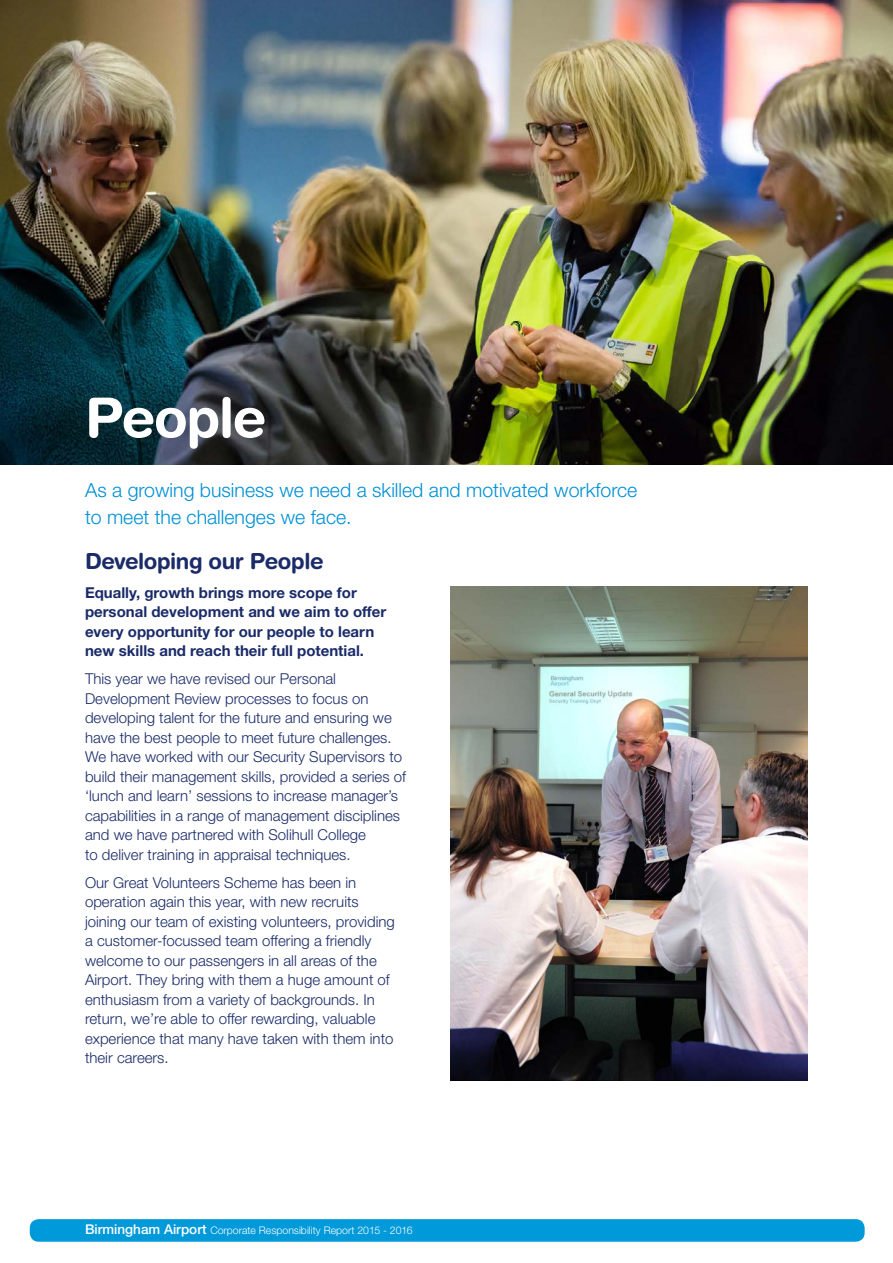
<style>
.page{position:relative;width:893px;height:1263px;background:#fff}
.page>*{position:absolute;margin:0;border:0;box-sizing:border-box;transform-origin:0 0}
.t1{font:700 55.2px "Helvetica Rounded LT Std";letter-spacing:-.025em;color:#fff}
.t2{font:700 22.2px "Helvetica Rounded LT Std";letter-spacing:-.02em;color:#1a2b68}
.t3{font:300 19.5px/27px "Helvetica Neue LT Std";color:#0090d4}
.t4{font:300 15px/19.5px "Helvetica Neue LT Std";color:#1a2b68}
.t5{font:700 15px/19.5px "Helvetica Neue LT Std";color:#1a2b68}
.t6{font:300 10.5px "Helvetica Neue LT Std";color:#fff}
.s1{font-weight:500;font-size:13.5px}
</style>
<div class="page">
<div style="left:30px;top:1219px;width:835px;height:23px;background:#0099d9;border-radius:9px"></div>
<img style="left:451px;top:586px;width:357px;height:494px">
<img style="left:0;top:0;width:893px;height:464px">
<h1 class="t1" style="left:85px;top:384px;width:183px">People</h1>
<h3 class="t3" style="left:85px;top:476px;width:554px">As a growing business we need a skilled and motivated workforce to meet the challenges we face.</h3>
<h2 class="t2" style="left:85px;top:548px;width:240px">Developing our People</h2>
<p class="t5" style="left:85px;top:582px;width:303px">Equally, growth brings more scope for personal development and we aim to offer every opportunity for our people to learn new skills and reach their full potential.</p>
<p class="t4" style="left:85px;top:669px;width:322px">This year we have revised our Personal Development Review processes to focus on developing talent for the future and ensuring we have the best people to meet future challenges.<br>We have worked with our Security Supervisors to build their management skills, provided a series of ‘lunch and learn’ sessions to increase manager’s capabilities in a range of management disciplines and we have partnered with Solihull College<br>to deliver training in appraisal techniques.</p>
<p class="t4" style="left:85px;top:872px;width:311px">Our Great Volunteers Scheme has been in operation again this year, with new recruits joining our team of existing volunteers, providing a customer-focussed team offering a friendly welcome to our passengers in all areas of the Airport. They bring with them a huge amount of enthusiasm from a variety of backgrounds. In return, we’re able to offer rewarding, valuable experience that many have taken with them into their careers.</p>
<p class="t6" style="left:85px;top:1224px;width:329px"><span class="s1">Birmingham Airport</span> Corporate Responsibility Report 2015 - 2016</p>
</div>
